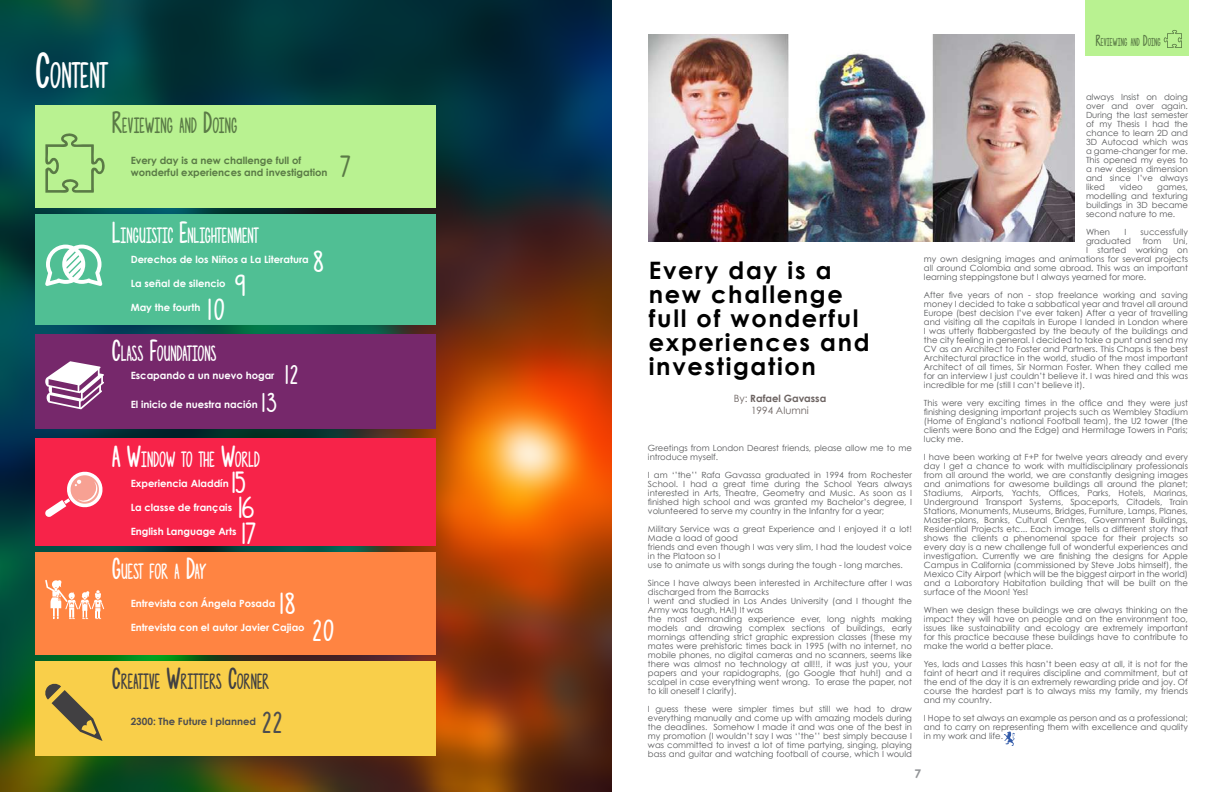
<style>
.page{position:relative;width:1224px;height:792px;background:#fff}
.page>*{position:absolute;margin:0;border:0;box-sizing:border-box;transform-origin:0 0}
.t1{font:45px "Photographs";letter-spacing:.01em;color:#fff}
.t2{font:27px/25.3px "Photographs";color:#fff}
.t3{font:27px "Photographs";color:#414042}
.t4{font:27px "Photographs";color:#5a7a46}
.t5{font:27px "Photographs";color:#4d4d4f}
.t6{font:700 24px/24px "Century Gothic";letter-spacing:.07em;color:#000}
.t7{font:24px "Photographs";color:#fff}
.t8{font:14px "Photographs";color:#5a7a46}
.t9{font:700 12px "Century Gothic";color:#939598}
.t10{font:700 10px "Century Gothic";color:#fff}
.t11{font:700 10px/12px "Century Gothic";color:#5a7a46}
.t12{font:10px/12px "Century Gothic";color:#6c6361;text-align:center}
.t13{font:700 10px "Century Gothic";color:#4d4d4f}
.t14{font:8.5px/9px "Century Gothic";color:#58595b;text-align:justify}
.s1{font-weight:700}
</style>
<div class="page">
<img style="left:648px;top:34px;width:426px;height:208px">
<img style="left:0;top:0;width:612px;height:792px">
<div style="left:35px;top:105px;width:400px;height:103px;background:#b9f291"></div>
<div style="left:35px;top:214px;width:400px;height:111px;background:#50bf94"></div>
<div style="left:35px;top:334px;width:400px;height:94px;background:#76286b"></div>
<div style="left:35px;top:439px;width:400px;height:107px;background:#f72349"></div>
<div style="left:35px;top:552px;width:400px;height:103px;background:#ff8442"></div>
<div style="left:35px;top:661px;width:400px;height:95px;background:#f9cf4a"></div>
<svg style="left:45px;top:683px;width:58px;height:58px"></svg>
<svg style="left:45px;top:580px;width:59px;height:39px"></svg>
<svg style="left:45px;top:471px;width:58px;height:46px"></svg>
<svg style="left:45px;top:245px;width:57px;height:41px"></svg>
<svg style="left:45px;top:361px;width:59px;height:48px"></svg>
<svg style="left:45px;top:133px;width:60px;height:60px"></svg>
<div style="left:1085px;top:0;width:104px;height:55px;background:#b9f291"></div>
<svg style="left:1164px;top:30px;width:18px;height:18px"></svg>
<svg style="left:1004px;top:731px;width:11px;height:15px"></svg>
<h1 class="t1" style="left:36px;top:41px;width:73px">Content</h1>
<h2 class="t4" style="left:112px;top:105px;width:127px">Reviewing and Doing</h2>
<p class="t11" style="left:131px;top:154px;width:198px">Every day is a new challenge full of wonderful experiences and investigation</p>
<h2 class="t4" style="left:340px;top:149px;width:12px">7</h2>
<h2 class="t2" style="left:112px;top:220px;width:148px">Linguistic Enlightenment</h2>
<h2 class="t2" style="left:314px;top:249px;width:11px">8</h2>
<p class="t10" style="left:131px;top:253px;width:180px">Derechos de los Niños a La Literatura</p>
<p class="t10" style="left:131px;top:277px;width:96px">La señal de silencio</p>
<p class="t10" style="left:131px;top:301px;width:71px">May the fourth</p>
<h2 class="t2" style="left:235px;top:273px;width:11px">9</h2>
<h2 class="t2" style="left:208px;top:296px;width:18px">10</h2>
<h2 class="t2" style="left:112px;top:338px;width:106px">Class Foundations</h2>
<p class="t10" style="left:131px;top:369px;width:145px">Escapando a un nuevo hogar</p>
<h3 class="t7" style="left:285px;top:359px;width:14px">12</h3>
<h3 class="t6" style="left:649px;top:258px;width:222px">Every day is a new challenge full of wonderful experiences and investigation</h3>
<h3 class="t7" style="left:262px;top:388px;width:16px">13</h3>
<p class="t12" style="left:734px;top:392px;width:94px">By: <span class="s1">Rafael Gavassa<br></span>1994 Alumni</p>
<p class="t10" style="left:131px;top:398px;width:129px">El inicio de nuestra nación</p>
<h2 class="t2" style="left:112px;top:444px;width:149px">A Window to the World</h2>
<h2 class="t2" style="left:232px;top:470px;width:25px">15<br>16<br>17</h2>
<p class="t10" style="left:131px;top:477px;width:99px">Experiencia Aladdín</p>
<p class="t10" style="left:131px;top:501px;width:103px">La classe de français</p>
<p class="t10" style="left:131px;top:525px;width:107px">English Language Arts</p>
<h2 class="t2" style="left:112px;top:556px;width:95px">Guest for a Day</h2>
<h2 class="t2" style="left:280px;top:591px;width:17px">18</h2>
<p class="t10" style="left:131px;top:597px;width:146px">Entrevista con Ángela Posada</p>
<p class="t10" style="left:131px;top:621px;width:175px">Entrevista con el autor Javier Cajiao</p>
<h2 class="t2" style="left:313px;top:618px;width:22px">20</h2>
<h2 class="t3" style="left:112px;top:661px;width:159px">Creative Writters Corner</h2>
<h2 class="t5" style="left:262px;top:705px;width:21px">22</h2>
<p class="t13" style="left:131px;top:715px;width:127px">2300: The Future I planned</p>
<p class="t14" style="left:648px;top:443px;width:265px">Greetings from London Dearest friends, please allow me to me introduce myself.</p>
<p class="t14" style="left:648px;top:470px;width:266px">I am ‘’the’’ Rafa Gavassa graduated in 1994 from Rochester School. I had a great time during the School Years always interested in Arts, Theatre, Geometry and Music. As soon as I finished high school and was granted my Bachelor’s degree, I volunteered to serve my country in the Infantry for a year;</p>
<p class="t14" style="left:648px;top:524px;width:266px;text-align:left">Military Service was a great Experience and I enjoyed it a lot!<br>Made a load of good<br>friends and even though I was very slim, I had the loudest voice in the Platoon so I<br>use to animate us with songs during the tough - long marches.</p>
<p class="t14" style="left:648px;top:578px;width:266px;text-align:left">Since I have always been interested in Architecture after I was discharged from the Barracks<br>I went and studied in Los Andes University (and I thought the Army was tough, HA!) It was<br>the most demanding experience ever, long nights making models and drawing complex sections of buildings, early mornings attending strict graphic expression classes (these my mates were prehistoric times back in 1995 (with no internet, no mobile phones, no digital cameras and no scanners, seems like there was almost no technology at all!!!, it was just you, your papers and your rapidographs, (go Google that huh!) and a scalpel in case everything went wrong. To erase the paper, not to kill oneself I clarify).</p>
<p class="t14" style="left:648px;top:704px;width:266px">I guess these were simpler times but still we had to draw everything manually and come up with amazing models during the deadlines. Somehow I made it and was one of the best in my promotion (I wouldn’t say I was ‘’the’’ best simply because I was committed to invest a lot of time partying, singing, playing bass and guitar and watching football of course, which I would</p>
<h3 class="t8" style="left:1096px;top:31px;width:66px">Reviewing and Doing</h3>
<p class="t14" style="left:1086px;top:92px;width:104px">always Insist on doing over and over again.<br>During the last semester of my Thesis I had the chance to learn 2D and 3D Autocad which was a game-changer for me.<br>This opened my eyes to a new design dimension and since I’ve always liked</p>
<p class="t14" style="left:1120px;top:182px;width:25px">video</p>
<p class="t14" style="left:1086px;top:182px;width:104px;text-indent:71px">games, modelling and texturing buildings in 3D became second nature to me.</p>
<p class="t14" style="left:1086px;top:227px;width:26px">When</p>
<p class="t14" style="left:1124px;top:227px;width:3px">I</p>
<p class="t14" style="left:1141px;top:227px;width:49px">successfully</p>
<p class="t14" style="left:1086px;top:236px;width:47px">graduated</p>
<p class="t14" style="left:1143px;top:236px;width:20px">from</p>
<p class="t14" style="left:1173px;top:236px;width:16px">Uni,</p>
<p class="t14" style="left:1086px;top:245px;width:104px">I started working on</p>
<p class="t14" style="left:924px;top:254px;width:266px">my own designing images and animations for several projects</p>
<p class="t14" style="left:924px;top:263px;width:266px">all around Colombia and some abroad. This was an important</p>
<p class="t14" style="left:924px;top:272px;width:224px">learning steppingstone but I always yearned for more.</p>
<p class="t14" style="left:924px;top:290px;width:266px">After five years of non - stop freelance working and saving money I decided to take a sabbatical year and travel all around Europe (best decision I’ve ever taken) After a year of travelling and visiting all the capitals in Europe I landed in London where I was utterly flabbergasted by the beauty of the buildings and the city feeling in general. I decided to take a punt and send my CV as an Architect to Foster and Partners. This Chaps is the best Architectural practice in the world, studio of the most important Architect of all times, Sir Norman Foster. When they called me for an interview I just couldn’t believe it. I was hired and this was incredible for me (still I can’t believe it).</p>
<p class="t14" style="left:924px;top:398px;width:266px">This were very exciting times in the office and they were just finishing designing important projects such as Wembley Stadium (Home of England’s national Football team), the U2 tower (the clients were Bono and the Edge) and Hermitage Towers in Paris; lucky me.</p>
<p class="t14" style="left:924px;top:452px;width:266px">I have been working at F+P for twelve years already and every day I get a chance to work with multidisciplinary professionals from all around the world, we are constantly designing images and animations for awesome buildings all around the planet; Stadiums, Airports, Yachts, Offices, Parks, Hotels, Marinas, Underground Transport Systems, Spaceports, Citadels, Train Stations, Monuments, Museums, Bridges, Furniture, Lamps, Planes, Master-plans, Banks, Cultural Centres, Government Buildings, Residential Projects etc... Each image tells a different story that shows the clients a phenomenal space for their projects so every day is a new challenge full of wonderful experiences and investigation. Currently we are finishing the designs for Apple Campus in California (commissioned by Steve Jobs himself), the Mexico City Airport (which will be the biggest airport in the world) and a Laboratory Habitation building that will be built on the surface of the Moon! Yes!</p>
<p class="t14" style="left:924px;top:605px;width:266px">When we design these buildings we are always thinking on the impact they will have on people and on the environment too, issues like sustainability and ecology are extremely important for this practice because these buildings have to contribute to make the world a better place.</p>
<p class="t14" style="left:924px;top:659px;width:266px">Yes, lads and Lasses this hasn’t been easy at all, it is not for the faint of heart and it requires discipline and commitment, but at the end of the day it is an extremely rewarding pride and joy. Of course the hardest part is to always miss my family, my friends and my country.</p>
<p class="t14" style="left:924px;top:713px;width:266px">I Hope to set always an example as person and as a professional; and to carry on representing them with excellence and quality in my work and life.</p>
<h3 class="t9" style="left:915px;top:766px;width:8px">7</h3>
</div>
